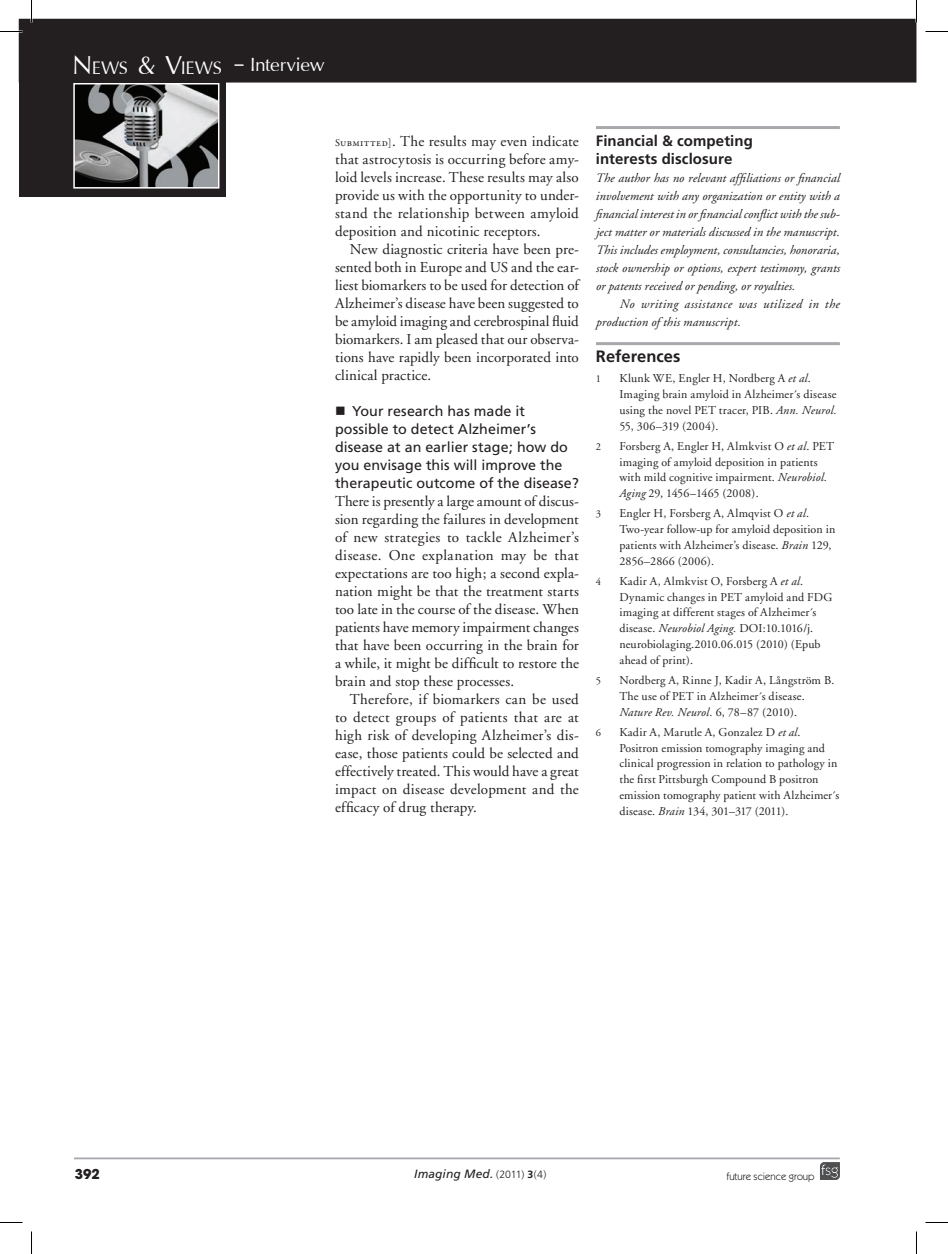
<style>
.page{position:relative;width:948px;height:1254px;background:#fff}
.page>*{position:absolute;margin:0;border:0;box-sizing:border-box;transform-origin:0 0}
.t1{font:30px "Iris UPC";letter-spacing:-.01em;color:#fff}
.t2{font:28.5px "Iris UPC";letter-spacing:-.01em;color:#fff}
.t3{font:700 16.5px "Frutiger";color:#231f20}
.t4{font:15px/18px "Adobe Garamond";letter-spacing:.01em;color:#231f20;text-align:justify}
.t5{font:700 15px/18px "Frutiger";letter-spacing:.005em;color:#231f20}
.t6{font:14.25px/18px "Frutiger";letter-spacing:.005em;color:#231f20}
.t7{font:700 13.5px "Avant Garde";color:#231f20}
.t8{font:italic 12.75px/18px "Adobe Garamond";letter-spacing:.01em;color:#231f20;text-align:justify}
.t9{font:italic 12.75px/18px "Adobe Garamond";letter-spacing:.03em;color:#231f20}
.t10{font:12px/15.8px "Adobe Garamond";letter-spacing:.015em;color:#231f20}
.t11{font:italic 12px "Frutiger";letter-spacing:.01em;color:#231f20}
.t12{font:10.5px "Itc Kabel";color:#231f20}
.t13{font:10.5px "Adobe Garamond";color:#231f20}
.s1{font-size:40.8px}
.s2{font-family:"Garamond Premr Pro";font-size:10.5px}
.s3{font-style:italic}
.s4{font-weight:300;font-style:normal;font-size:10.5px}
.s5{font-weight:700;font-style:normal;font-size:10.5px}
</style>
<div class="page">
<div style="left:19px;top:19px;width:206px;height:178px;background:#231f20"></div>
<img style="left:76px;top:86px;width:140px;height:100px">
<div style="left:73px;top:83px;width:146px;height:106px;border:2px solid #fff"></div>
<div style="left:19px;top:19px;width:897px;height:64px;background:#231f20"></div>
<hr style="left:74px;top:1157px;width:765px;height:2px;background:#a8a9ad">
<hr style="left:596px;top:126px;width:243px;height:3px;background:#a8a9ad">
<hr style="left:596px;top:342px;width:243px;height:3px;background:#a8a9ad">
<svg style="left:820px;top:1162px;width:19px;height:18px"></svg>
<hr style="left:915px;top:0;width:2px;height:23px;background:#fff">
<svg style="left:0;top:31px;width:22px;height:1px"></svg>
<svg style="left:925px;top:31px;width:22px;height:1px"></svg>
<svg style="left:0;top:1222px;width:22px;height:1px"></svg>
<svg style="left:925px;top:1222px;width:22px;height:1px"></svg>
<svg style="left:31px;top:0;width:1px;height:23px"></svg>
<svg style="left:31px;top:1231px;width:1px;height:23px"></svg>
<svg style="left:916px;top:0;width:1px;height:23px"></svg>
<svg style="left:916px;top:1231px;width:1px;height:23px"></svg>
<h2 class="t2" style="left:72px;top:47px;width:151px"><span class="s1">N</span>ews <span class="s1">&amp; V</span>iews</h2>
<h1 class="t1" style="left:233px;top:42px;width:92px">– Interview</h1>
<p class="t4" style="left:335px;top:133px;width:245px"><span class="s2">Submitted]</span>. The results may even indicate that astrocytosis is occurring before amy&shy;loid levels increase. These results may also provide us with the opportunity to under&shy;stand the relationship between amyloid deposition and nicotinic receptors.</p>
<p class="t4" style="left:335px;top:241px;width:245px;text-indent:15px">New diagnostic criteria have been pre&shy;sented both in Europe and US and the ear&shy;liest biomarkers to be used for detection of Alzheimer’s disease have been suggested to be amyloid imaging and cerebrospinal fluid biomarkers. I am pleased that our observa&shy;tions have rapidly been incorporated into clinical practice.</p>
<p class="t6" style="left:335px;top:402px;width:245px;text-indent:17px">Your research has made it possible to detect Alzheimer’s disease at an earlier stage; how do you envisage this will improve the therapeutic outcome of the disease?</p>
<p class="t4" style="left:335px;top:493px;width:245px">There is presently a large amount of discus&shy;sion regarding the failures in development of new strategies to tackle Alzheimer’s disease. One explanation may be that expectations are too high; a second expla&shy;nation might be that the treatment starts too late in the course of the disease. When patients have memory impairment changes that have been occurring in the brain for a while, it might be difficult to restore the brain and stop these processes.</p>
<p class="t4" style="left:335px;top:691px;width:245px;text-indent:15px">Therefore, if biomarkers can be used to detect groups of patients that are at high risk of developing Alzheimer’s dis&shy;ease, those patients could be selected and effectively treated. This would have a great impact on disease development and the efficacy of drug therapy.</p>
<p class="t5" style="left:596px;top:132px;width:158px">Financial &amp; competing interests disclosure</p>
<p class="t8" style="left:596px;top:169px;width:245px">The author has no relevant affiliations or financial involvement with any organization or entity with a financial interest in or financial conflict with the sub&shy;ject matter or materials discussed in the manuscript.<br>This includes employment, consultancies, honoraria, stock ownership or options, expert testimony, grants or patents received or pending, or royalties.</p>
<p class="t9" style="left:596px;top:295px;width:245px;text-indent:24px">No writing assistance was utilized in the production of this manuscript.</p>
<p class="t3" style="left:596px;top:347px;width:86px">References</p>
<p class="t13" style="left:596px;top:373px;width:7px">1</p>
<p class="t10" style="left:619px;top:371px;width:219px">Klunk WE, Engler H, Nordberg A <span class="s3">et al</span>.<br>Imaging brain amyloid in Alzheimer´s disease using the novel PET tracer, PIB. <span class="s3">Ann. Neurol.<br></span>55, 306–319 (2004).</p>
<p class="t13" style="left:596px;top:441px;width:7px">2</p>
<p class="t10" style="left:619px;top:438px;width:216px">Forsberg A, Engler H, Almkvist O <span class="s3">et al</span>. PET imaging of amyloid deposition in patients with mild cognitive impairment. <span class="s3">Neurobiol.<br>Aging</span> 29, 1456–1465 (2008).</p>
<p class="t13" style="left:596px;top:508px;width:7px">3</p>
<p class="t10" style="left:619px;top:506px;width:217px">Engler H, Forsberg A, Almqvist O <span class="s3">et al</span>.<br>Two-year follow-up for amyloid deposition in patients with Alzheimer’s disease. <span class="s3">Brain</span> 129, 2856–2866 (2006).</p>
<p class="t13" style="left:596px;top:576px;width:7px">4</p>
<p class="t10" style="left:619px;top:573px;width:214px">Kadir A, Almkvist O, Forsberg A <span class="s3">et al</span>.<br>Dynamic changes in PET amyloid and FDG imaging at different stages of Alzheimer´s disease. <span class="s3">Neurobiol Aging.</span> DOI:10.1016/j. neurobiolaging.2010.06.015 (2010) (Epub ahead of print).</p>
<p class="t13" style="left:596px;top:675px;width:7px">5</p>
<p class="t10" style="left:619px;top:672px;width:216px">Nordberg A, Rinne J, Kadir A, Långström B.<br>The use of PET in Alzheimer´s disease.<br><span class="s3">Nature Rev. Neurol.</span> 6, 78–87 (2010).</p>
<p class="t13" style="left:596px;top:727px;width:7px">6</p>
<p class="t10" style="left:619px;top:724px;width:221px">Kadir A, Marutle A, Gonzalez D <span class="s3">et al</span>.<br>Positron emission tomography imaging and clinical progression in relation to pathology in the first Pittsburgh Compound B positron emission tomography patient with Alzheimer´s disease. <span class="s3">Brain</span> 134, 301–317 (2011).</p>
<p class="t7" style="left:75px;top:1165px;width:27px">392</p>
<p class="t11" style="left:414px;top:1166px;width:134px">Imaging Med. <span class="s4">(2011)</span> <span class="s5">3</span><span class="s4">(4)</span></p>
<p class="t12" style="left:726px;top:1170px;width:90px">future science group</p>
</div>
